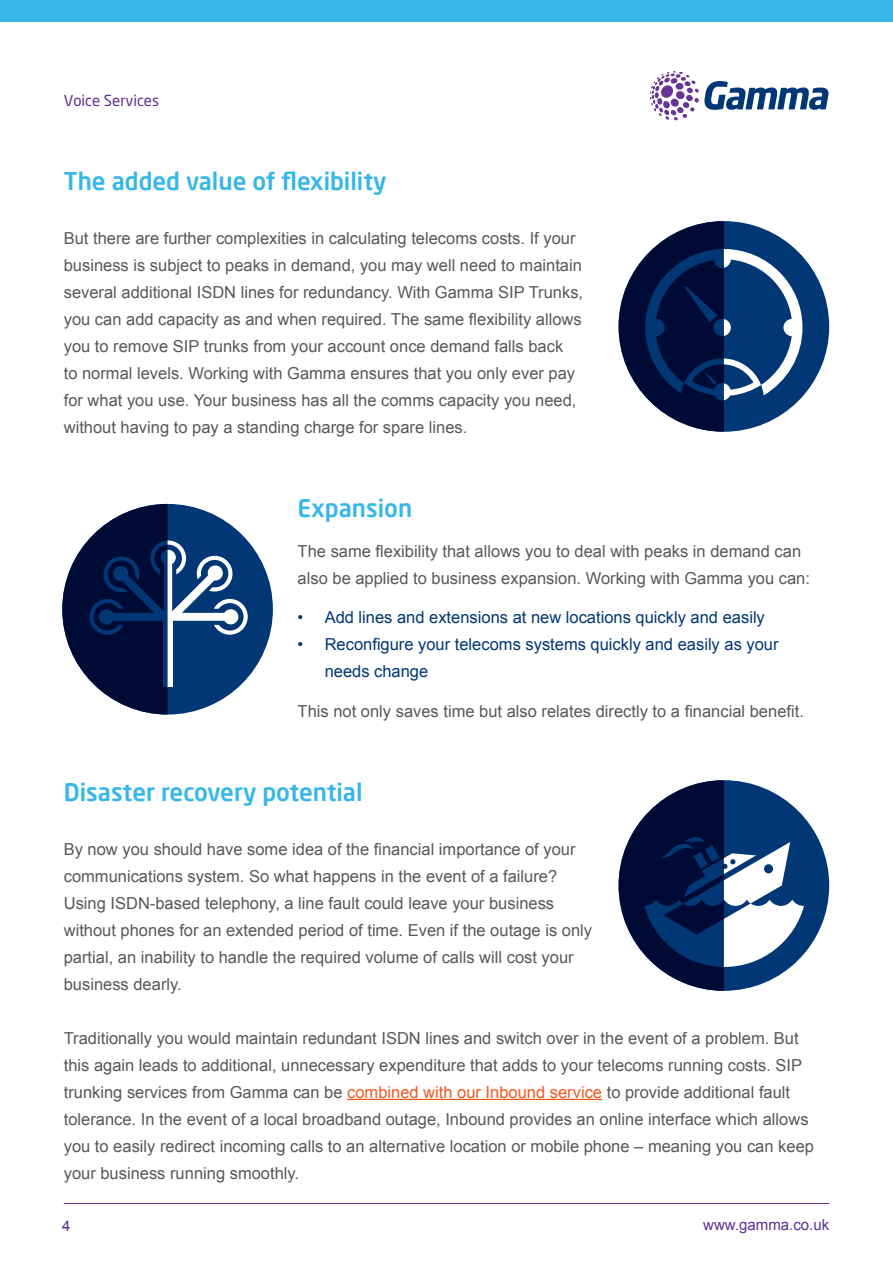
<style>
.page{position:relative;width:893px;height:1263px;background:#fff}
.page>*{position:absolute;margin:0;border:0;box-sizing:border-box;transform-origin:0 0}
.t1{font:500 24px "Neo Sans Pro";color:#37b6e8}
.t2{font:16.5px/27px "Arial";color:#57585a}
.t3{font:16.5px/27px "Arial";color:#013775}
.t4{font:15px "Arial";color:#5d2f91}
.t5{font:15px "Neo Sans";color:#5d2f91}
.s1{color:#f15921}
</style>
<div class="page">
<svg style="left:650px;top:71px;width:178px;height:49px"></svg>
<div style="left:0;top:0;width:893px;height:21px;background:#37b6e8"></div>
<hr style="left:64px;top:1203px;width:765px;height:1px;background:#5d2f91">
<hr style="left:347px;top:1099px;width:255px;height:1px;background:#f15921">
<div style="left:619px;top:780px;width:210px;height:211px;background:#013775;border-radius:50%"></div>
<svg style="left:619px;top:780px;width:185px;height:211px"></svg>
<div style="left:619px;top:221px;width:210px;height:211px;background:#013775;border-radius:50%"></div>
<div style="left:62px;top:504px;width:211px;height:210px;background:#013775;border-radius:50%"></div>
<svg style="left:62px;top:504px;width:186px;height:210px"></svg>
<svg style="left:619px;top:221px;width:183px;height:211px"></svg>
<p class="t5" style="left:64px;top:93px;width:97px">Voice Services</p>
<p class="t1" style="left:64px;top:166px;width:324px">The added value of flexibility</p>
<p class="t2" style="left:64px;top:224px;width:521px">But there are further complexities in calculating telecoms costs. If your business is subject to peaks in demand, you may well need to maintain several additional ISDN lines for redundancy. With Gamma SIP Trunks, you can add capacity as and when required. The same flexibility allows you to remove SIP trunks from your account once demand falls back<br>to normal levels. Working with Gamma ensures that you only ever pay for what you use. Your business has all the comms capacity you need, without having to pay a standing charge for spare lines.</p>
<p class="t1" style="left:298px;top:493px;width:116px">Expansion</p>
<p class="t2" style="left:298px;top:537px;width:514px">The same flexibility that allows you to deal with peaks in demand can also be applied to business expansion. Working with Gamma you can:</p>
<p class="t3" style="left:298px;top:604px;width:469px">• Add lines and extensions at new locations quickly and easily</p>
<p class="t3" style="left:325px;top:631px;width:455px;text-indent:-27px">• Reconfigure your telecoms systems quickly and easily as your needs change</p>
<p class="t2" style="left:298px;top:698px;width:508px">This not only saves time but also relates directly to a financial benefit.</p>
<p class="t1" style="left:64px;top:777px;width:300px">Disaster recovery potential</p>
<p class="t2" style="left:64px;top:835px;width:530px">By now you should have some idea of the financial importance of your communications system. So what happens in the event of a failure?<br>Using ISDN-based telephony, a line fault could leave your business without phones for an extended period of time. Even if the outage is only partial, an inability to handle the required volume of calls will cost your business dearly.</p>
<p class="t2" style="left:64px;top:1024px;width:752px">Traditionally you would maintain redundant ISDN lines and switch over in the event of a problem. But this again leads to additional, unnecessary expenditure that adds to your telecoms running costs. SIP trunking services from Gamma can be <span class="s1">combined with our Inbound service</span> to provide additional fault tolerance. In the event of a local broadband outage, Inbound provides an online interface which allows you to easily redirect incoming calls to an alternative location or mobile phone – meaning you can keep your business running smoothly.</p>
<p class="t4" style="left:62px;top:1216px;width:10px">4</p>
<p class="t4" style="left:703px;top:1215px;width:127px">www.gamma.co.uk</p>
</div>
